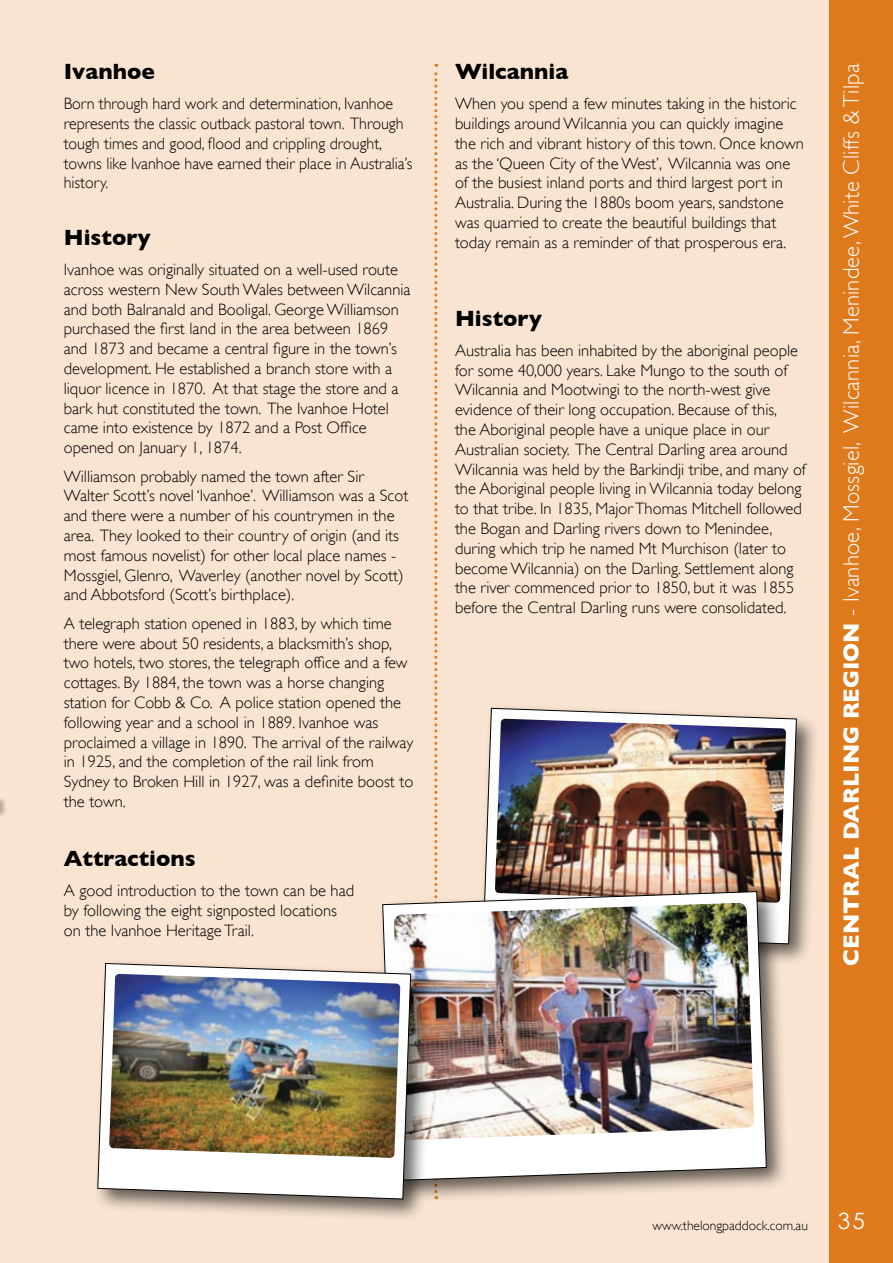
<style>
.page{position:relative;width:893px;height:1263px;background:#f9e4d1}
.page>*{position:absolute;margin:0;border:0;box-sizing:border-box;transform-origin:0 0}
.t1{font:300 22.5px "Gill Sans";letter-spacing:.01em;color:#fff}
.t2{font:700 22.5px "Gill Sans";color:#000}
.t3{font:22.5px "Century Gothic";color:#fff}
.t4{font:300 16.5px/19.8px "Gill Sans";color:#000}
.t5{font:300 13.5px "Gill Sans";color:#000}
.s1{font-weight:700}
</style>
<div class="page">
<svg style="left:434px;top:64px;width:3px;height:822px"></svg>
<img style="left:0;top:773px;width:1px;height:59px">
<div style="left:829px;top:0;width:64px;height:1263px;background:#de791c"></div>
<div style="left:478px;top:702px;width:348px;height:272px;background:#000;opacity:.6"></div>
<svg style="left:483px;top:708px;width:313px;height:178px"></svg>
<img style="left:495px;top:719px;width:291px;height:167px">
<div style="left:377px;top:886px;width:419px;height:324px;background:#000;opacity:.6"></div>
<svg style="left:383px;top:891px;width:383px;height:290px;background:#d9d5d2"></svg>
<img style="left:394px;top:903px;width:360px;height:237px">
<div style="left:92px;top:957px;width:348px;height:273px;background:#000;opacity:.6"></div>
<svg style="left:98px;top:963px;width:313px;height:236px;background:#e1dedb"></svg>
<img style="left:109px;top:974px;width:291px;height:184px">
<h1 class="t2" style="left:64px;top:58px;width:93px">Ivanhoe</h1>
<p class="t4" style="left:64px;top:94px;width:350px">Born through hard work and determination, Ivanhoe represents the classic outback pastoral town. Through tough times and good, flood and crippling drought, towns like Ivanhoe have earned their place in Australia’s history.</p>
<h1 class="t2" style="left:64px;top:224px;width:88px">History</h1>
<p class="t4" style="left:64px;top:260px;width:348px">Ivanhoe was originally situated on a well-used route across western New South Wales between Wilcannia and both Balranald and Booligal. George Williamson purchased the first land in the area between 1869 and 1873 and became a central figure in the town’s development. He established a branch store with a liquor licence in 1870. At that stage the store and a bark hut constituted the town. The Ivanhoe Hotel came into existence by 1872 and a Post Office opened on January 1, 1874.</p>
<p class="t4" style="left:64px;top:466px;width:346px">Williamson probably named the town after Sir Walter Scott’s novel ‘Ivanhoe’. Williamson was a Scot and there were a number of his countrymen in the area. They looked to their country of origin (and its most famous novelist) for other local place names - Mossgiel, Glenro, Waverley (another novel by Scott) and Abbotsford (Scott’s birthplace).</p>
<p class="t4" style="left:64px;top:613px;width:351px">A telegraph station opened in 1883, by which time there were about 50 residents, a blacksmith’s shop, two hotels, two stores, the telegraph office and a few cottages. By 1884, the town was a horse changing station for Cobb &amp; Co. A police station opened the following year and a school in 1889. Ivanhoe was proclaimed a village in 1890. The arrival of the railway in 1925, and the completion of the rail link from Sydney to Broken Hill in 1927, was a definite boost to the town.</p>
<h1 class="t2" style="left:64px;top:845px;width:134px">Attractions</h1>
<p class="t4" style="left:64px;top:880px;width:292px">A good introduction to the town can be had by following the eight signposted locations on the Ivanhoe Heritage Trail.</p>
<h1 class="t2" style="left:455px;top:58px;width:115px">Wilcannia</h1>
<p class="t4" style="left:455px;top:94px;width:350px">When you spend a few minutes taking in the historic buildings around Wilcannia you can quickly imagine the rich and vibrant history of this town. Once known as the ‘Queen City of the West’, Wilcannia was one of the busiest inland ports and third largest port in Australia. During the 1880s boom years, sandstone was quarried to create the beautiful buildings that today remain as a reminder of that prosperous era.</p>
<h1 class="t2" style="left:455px;top:305px;width:88px">History</h1>
<p class="t4" style="left:455px;top:340px;width:352px">Australia has been inhabited by the aboriginal people for some 40,000 years. Lake Mungo to the south of Wilcannia and Mootwingi to the north-west give evidence of their long occupation. Because of this,<br>the Aboriginal people have a unique place in our Australian society. The Central Darling area around Wilcannia was held by the Barkindji tribe, and many of the Aboriginal people living in Wilcannia today belong to that tribe. In 1835, Major Thomas Mitchell followed the Bogan and Darling rivers down to Menindee, during which trip he named Mt Murchison (later to become Wilcannia) on the Darling. Settlement along the river commenced prior to 1850, but it was 1855 before the Central Darling runs were consolidated.</p>
<h1 class="t1" style="left:839px;top:966px;width:903px;rotate:-90deg"><span class="s1">CeNTRAL DARLING Region</span> - Ivanhoe, Mossgiel, Wilcannia, Menindee, White Cliffs &amp; Tilpa</h1>
<p class="t5" style="left:653px;top:1217px;width:157px">www.thelongpaddock.com.au</p>
<h1 class="t3" style="left:838px;top:1207px;width:29px">35</h1>
</div>
